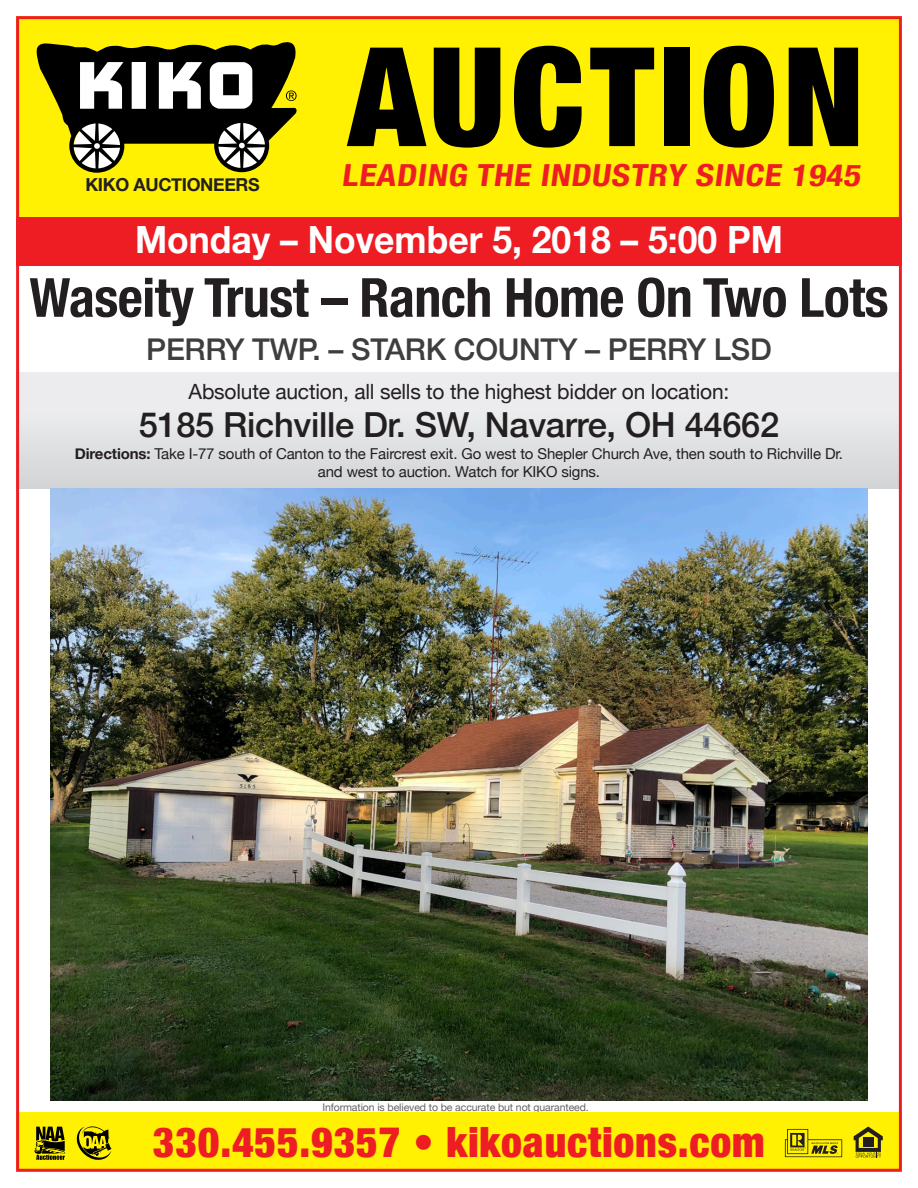
<style>
.page{position:relative;width:918px;height:1188px;background:#fff}
.page>*{position:absolute;margin:0;border:0;box-sizing:border-box;transform-origin:0 0}
.t1{font:900 condensed 137.85px "Helvetica Neue";letter-spacing:.04em;color:#000}
.t2{font:700 condensed 54px "Helvetica Neue";letter-spacing:-.01em;color:#231f20}
.t3{font:900 condensed 41.7px "Helvetica Neue";letter-spacing:.02em;color:#ee1d23}
.t4{font:700 37.5px "Helvetica Neue";color:#fff;scale:.95 1}
.t5{font:500 34.5px "Helvetica Neue";letter-spacing:-.01em;color:#231f20}
.t6{font:700 condensed 30.45px "Helvetica Neue";color:#ee1d23;scale:1.15 1}
.t7{font:500 30px "Helvetica Neue";letter-spacing:-.01em;color:#3e3e3f}
.t8{font:21px "Helvetica Neue";letter-spacing:-.01em;color:#231f20}
.t9{font:700 17.85px "Helvetica Neue";letter-spacing:-.02em;color:#231f20}
.t10{font:15px/18px "Helvetica Neue";letter-spacing:-.01em;color:#231f20;text-align:center}
.t11{font:10.5px "Helvetica Neue";letter-spacing:-.01em;color:#636366}
.s1{font-weight:700}
</style>
<div class="page">
<img style="left:16px;top:16px;width:886px;height:1156px">
<svg style="left:34px;top:1127px;width:31px;height:33px"></svg>
<svg style="left:34px;top:39px;width:263px;height:134px"></svg>
<svg style="left:77px;top:1126px;width:34px;height:34px"></svg>
<p class="t9" style="left:85px;top:171px;width:176px">KIKO AUCTIONEERS</p>
<p class="t1" style="left:348px;top:-16px;width:517px">AUCTION</p>
<p class="t6" style="left:341px;top:150px;width:458px">LEADING THE INDUSTRY SINCE 1945</p>
<p class="t4" style="left:135px;top:210px;width:684px">Monday – November 5, 2018 – 5:00 PM</p>
<p class="t2" style="left:29px;top:253px;width:861px">Waseity Trust – Ranch Home On Two Lots</p>
<p class="t7" style="left:146px;top:326px;width:627px">PERRY TWP. – STARK COUNTY – PERRY LSD</p>
<p class="t8" style="left:189px;top:377px;width:542px">Absolute auction, all sells to the highest bidder on location:</p>
<p class="t5" style="left:139px;top:397px;width:642px">5185 Richville Dr. SW, Navarre, OH 44662</p>
<p class="t10" style="left:75px;top:446px;width:770px"><span class="s1">Directions:</span> Take I-77 south of Canton to the Faircrest exit. Go west to Shepler Church Ave, then south to Richville Dr. and west to auction. Watch for KIKO signs.</p>
<p class="t11" style="left:322px;top:1100px;width:268px">Information is believed to be accurate but not guaranteed.</p>
<p class="t3" style="left:153px;top:1107px;width:613px">330.455.9357 • kikoauctions.com</p>
</div>
